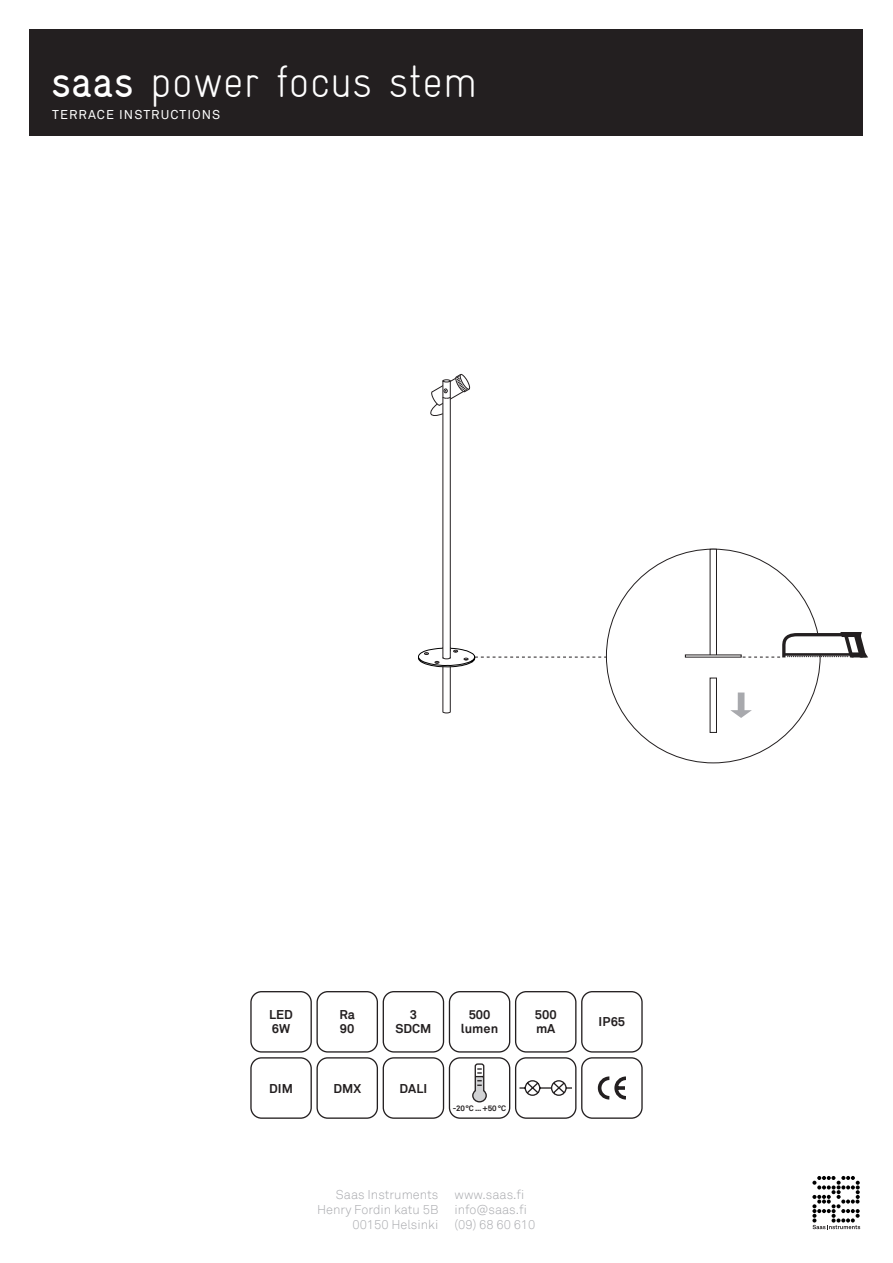
<style>
.page{position:relative;width:893px;height:1263px;background:#fff}
.page>*{position:absolute;margin:0;border:0;box-sizing:border-box;transform-origin:0 0}
.t1{font:300 condensed 45px "Gravur";color:#fff}
.t2{font:300 12.75px/15.3px "Akkurat";color:#a8a9ad;text-align:right}
.t3{font:700 12.75px/14.2px "Akkurat";color:#231f20}
.t4{font:12.75px "Akkurat";letter-spacing:.085em;color:#fff}
.t5{font:700 7.8px "Akkurat";color:#231f20}
.s1{font-weight:400}
</style>
<div class="page">
<div style="left:30px;top:30px;width:833px;height:106px;background:#231f20"></div>
<svg style="left:812px;top:1176px;width:48px;height:53px"></svg>
<div style="left:515px;top:991px;width:61px;height:61px;border:1px solid #231f20;border-radius:11px"></div>
<div style="left:250px;top:991px;width:62px;height:61px;border:1px solid #231f20;border-radius:11px"></div>
<div style="left:316px;top:991px;width:62px;height:61px;border:1px solid #231f20;border-radius:11px"></div>
<div style="left:383px;top:991px;width:61px;height:61px;border:1px solid #231f20;border-radius:11px"></div>
<div style="left:449px;top:991px;width:61px;height:61px;border:1px solid #231f20;border-radius:11px"></div>
<div style="left:250px;top:1057px;width:62px;height:62px;border:1px solid #231f20;border-radius:11px"></div>
<div style="left:581px;top:991px;width:62px;height:61px;border:1px solid #231f20;border-radius:11px"></div>
<svg style="left:519px;top:1080px;width:53px;height:16px"></svg>
<svg style="left:472px;top:1063px;width:15px;height:39px"></svg>
<div style="left:449px;top:1057px;width:61px;height:62px;border:1px solid #231f20;border-radius:11px"></div>
<div style="left:515px;top:1057px;width:61px;height:62px;border:1px solid #231f20;border-radius:11px"></div>
<svg style="left:597px;top:1076px;width:29px;height:24px"></svg>
<div style="left:581px;top:1057px;width:62px;height:62px;border:1px solid #231f20;border-radius:11px"></div>
<div style="left:316px;top:1057px;width:62px;height:62px;border:1px solid #231f20;border-radius:11px"></div>
<div style="left:383px;top:1057px;width:61px;height:62px;border:1px solid #231f20;border-radius:11px"></div>
<svg style="left:730px;top:710px;width:22px;height:8px"></svg>
<div style="left:738px;top:692px;width:6px;height:20px;background:#a8a9ad"></div>
<svg style="left:743px;top:631px;width:125px;height:30px"></svg>
<svg style="left:709px;top:548px;width:8px;height:110px"></svg>
<div style="left:710px;top:678px;width:7px;height:55px;border:1px solid #231f20"></div>
<svg style="left:418px;top:374px;width:189px;height:340px"></svg>
<h1 class="t1" style="left:51px;top:57px;width:427px"><span class="s1">saas</span> power focus stem</h1>
<p class="t4" style="left:52px;top:107px;width:170px">TERRACE INSTRUCTIONS</p>
<p class="t3" style="left:269px;top:1007px;width:25px">LED<br>6W</p>
<p class="t3" style="left:339px;top:1007px;width:17px">Ra<br>90</p>
<p class="t3" style="left:395px;top:1007px;width:37px;text-align:center">3<br>SDCM</p>
<p class="t3" style="left:461px;top:1007px;width:39px;text-align:center">500 lumen</p>
<p class="t3" style="left:535px;top:1007px;width:23px">500 mA</p>
<p class="t3" style="left:269px;top:1081px;width:25px">DIM</p>
<p class="t3" style="left:334px;top:1081px;width:29px">DMX</p>
<p class="t3" style="left:400px;top:1081px;width:29px">DALI</p>
<p class="t5" style="left:453px;top:1103px;width:55px">-20 °C ... +50 °C</p>
<p class="t2" style="left:317px;top:1187px;width:123px">Saas Instruments<br>Henry Fordin katu 5B<br>00150 Helsinki</p>
<p class="t2" style="left:455px;top:1187px;width:82px;text-align:left">www.saas.fi info@saas.fi (09) 68 60 610</p>
<p class="t3" style="left:599px;top:1015px;width:28px">IP65</p>
</div>
